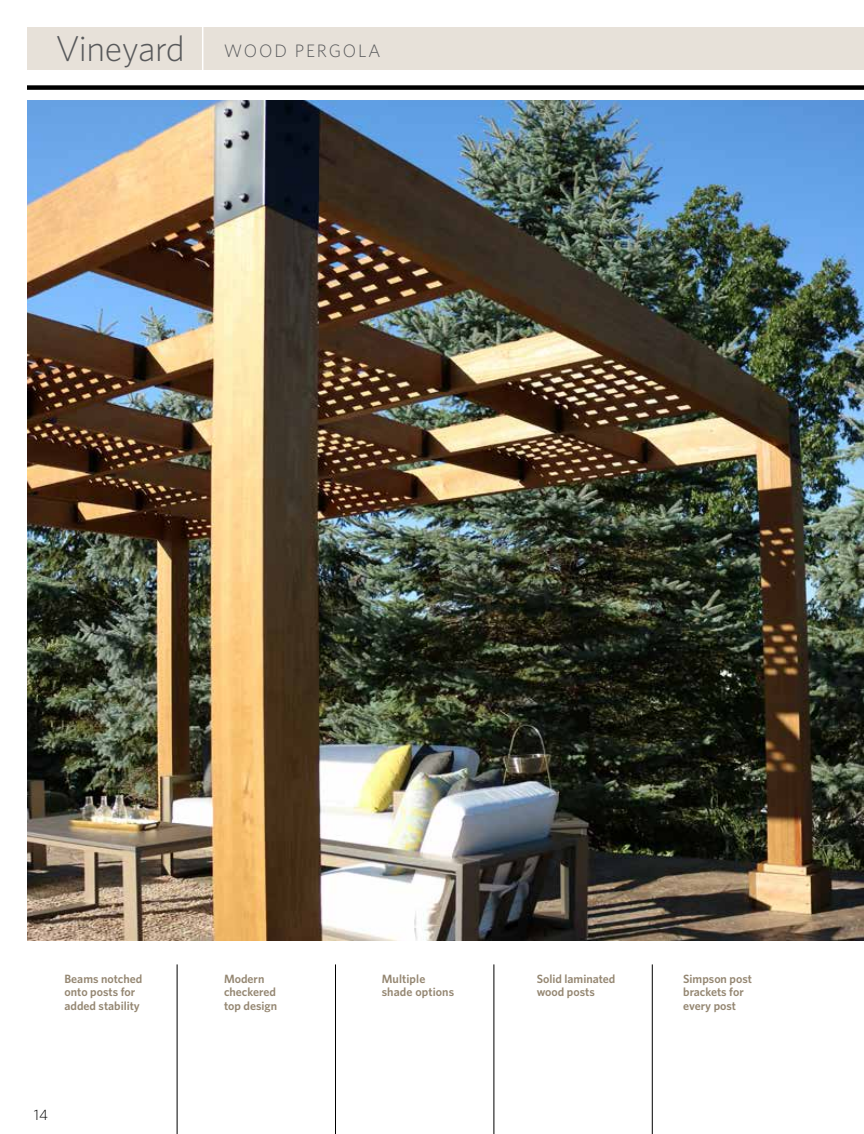
<style>
.page{position:relative;width:864px;height:1134px;background:#fff}
.page>*{position:absolute;margin:0;border:0;box-sizing:border-box;transform-origin:0 0}
.t1{font:300 18px "Whitney";letter-spacing:.1em;color:#58595b}
.t2{font:300 15px "Whitney";color:#000}
.t3{font:600 12px/13.5px "Whitney";color:#948671}
.s1{font-size:36px}
</style>
<div class="page">
<img style="left:27px;top:100px;width:837px;height:840px">
<div style="left:27px;top:85px;width:837px;height:5px;background:#000"></div>
<div style="left:27px;top:27px;width:837px;height:42px;background:#e7e1d9"></div>
<hr style="left:863px;top:100px;width:1px;height:491px;background:#d1d3d4">
<hr style="left:335px;top:964px;width:1px;height:170px;background:#000">
<hr style="left:652px;top:964px;width:1px;height:170px;background:#000">
<hr style="left:494px;top:964px;width:1px;height:170px;background:#000">
<hr style="left:177px;top:964px;width:1px;height:170px;background:#000">
<hr style="left:202px;top:25px;width:1px;height:46px;background:#fff">
<h1 class="t1" style="left:56px;top:40px;width:327px"><span class="s1">Vineyard</span> WOOD PERGOLA</h1>
<p class="t3" style="left:64px;top:971px;width:79px">Beams notched onto posts for added stability</p>
<p class="t3" style="left:382px;top:971px;width:74px">Multiple shade options</p>
<p class="t3" style="left:537px;top:971px;width:80px">Solid laminated wood posts</p>
<p class="t3" style="left:683px;top:971px;width:70px">Simpson post brackets for every post</p>
<p class="t3" style="left:224px;top:971px;width:55px">Modern checkered top design</p>
<p class="t2" style="left:34px;top:1106px;width:16px">14</p>
</div>
